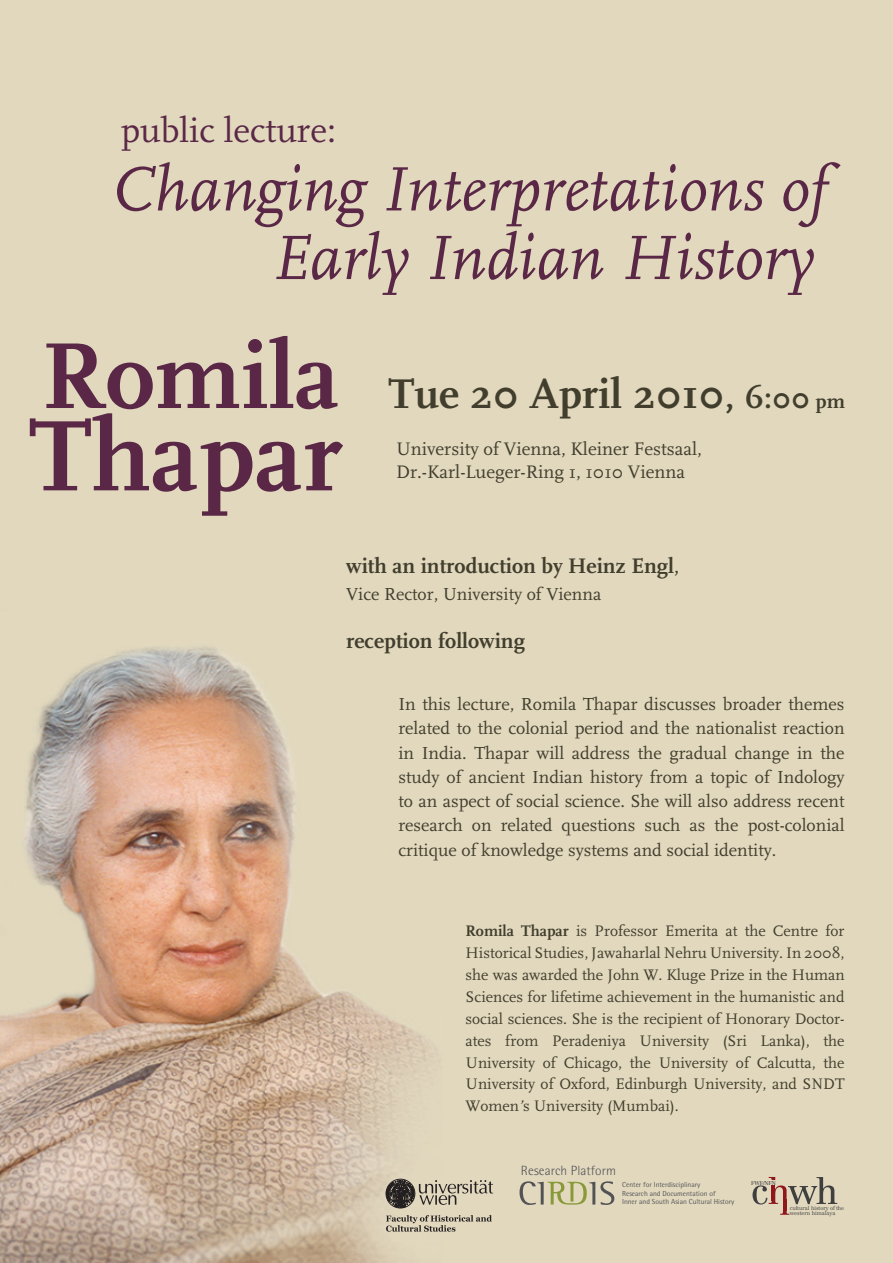
<style>
.page{position:relative;width:893px;height:1263px;background:#fff}
.page>*{position:absolute;margin:0;border:0;box-sizing:border-box;transform-origin:0 0}
.t1{font:700 104.55px "FF Scala";color:#5a2846}
.t2{font:700 97.8px "FF Scala";color:#5a2846}
.t3{font:italic 65.4px/68.6px "FF Scala";color:#5a2846;text-align:right}
.t4{font:700 43.2px "FF Scala";color:#423e2d}
.t5{font:36px "FF Scala";color:#5a2846}
.t6{font:700 21.9px "FF Scala";color:#423e2d}
.t7{font:18.9px/22.6px "FF Scala";color:#423e2d}
.t8{font:18.15px/24.3px "FF Scala";color:#423e2d;text-align:justify}
.t9{font:15.9px/21.9px "FF Scala";color:#423e2d;text-align:justify}
.t10{font:300 13.35px "Rotis Semi Sans";letter-spacing:.01em;color:#535355}
.t11{font:7.35px/8.7px "Rotis Semi Sans";color:#535355}
.t12{font:300 5.55px/4.9px "Centennial";color:#3f3f3f}
.t13{font:5.55px "Centennial";letter-spacing:-.025em;color:#3f3f3f}
.s1{font-size:40.5px}
.s2{font-size:31.5px}
.s3{font-size:20.7px}
.s4{font-weight:400}
.s5{font-weight:700}
.s6{font-style:italic}
</style>
<div class="page">
<img style="left:0;top:0;width:893px;height:1263px">
<svg style="left:386px;top:1179px;width:107px;height:29px;background:#a29b8a"></svg>
<svg style="left:386px;top:1215px;width:106px;height:17px;background:#b5ad99"></svg>
<svg style="left:519px;top:1181px;width:95px;height:24px;background:#bdb99a"></svg>
<hr style="left:783px;top:1199px;width:4px;height:12px;background:#8e181b">
<svg style="left:780px;top:1210px;width:9px;height:5px"></svg>
<svg style="left:752px;top:1177px;width:85px;height:27px;background:#b9a997"></svg>
<h3 class="t5" style="left:121px;top:111px;width:217px">public lecture:</h3>
<h3 class="t3" style="left:111px;top:157px;width:717px">Changing Interpretations of<br>Early Indian History</h3>
<h2 class="t2" style="left:42px;top:321px;width:299px">Romila</h2>
<h1 class="t1" style="left:29px;top:397px;width:315px">Thapar</h1>
<h3 class="t4" style="left:388px;top:369px;width:458px">Tue 20 April 2010<span class="s1">,</span> <span class="s2">6:00</span> <span class="s3">pm</span></h3>
<p class="t7" style="left:396px;top:438px;width:307px">University of Vienna, Kleiner Festsaal,<br>Dr.-Karl-Lueger-Ring 1, 1010 Vienna</p>
<h3 class="t6" style="left:346px;top:553px;width:335px">with an introduction by Heinz Engl<span class="s4">,</span></h3>
<p class="t8" style="left:346px;top:582px;width:257px">Vice Rector, University of Vienna</p>
<h3 class="t6" style="left:346px;top:628px;width:180px">reception following</h3>
<p class="t8" style="left:398px;top:692px;width:448px">In this lecture, Romila Thapar discusses broader themes related to the colonial period and the nationalist reaction in India. Thapar will address the gradual change in the study of ancient Indian history from a topic of Indology to an aspect of social science. She will also address recent research on related questions such as the post-colonial critique of knowledge systems and social identity.</p>
<p class="t9" style="left:466px;top:920px;width:381px"><span class="s5">Romila Thapar</span> is Professor Emerita at the Centre for Historical Studies, Jawaharlal Nehru University. In 2008, she was awarded the John W. Kluge Prize in the Human Sciences for lifetime achievement in the humanistic and social sciences. She is the recipient of Honorary Doctor&shy;ates from Peradeniya University (Sri Lanka), the University of Chicago, the University of Calcutta, the University of Oxford, Edinburgh University, and SNDT Women<span class="s6">’</span>s University (Mumbai).</p>
<p class="t10" style="left:521px;top:1163px;width:97px">Research Platform</p>
<p class="t11" style="left:622px;top:1180px;width:114px">Center for Interdisciplinary<br>Research and Documentation of<br>Inner and South Asian Cultural History</p>
<p class="t13" style="left:751px;top:1179px;width:26px">FWF/NFN</p>
<p class="t12" style="left:790px;top:1205px;width:56px">cultural history of the western himalaya</p>
</div>
